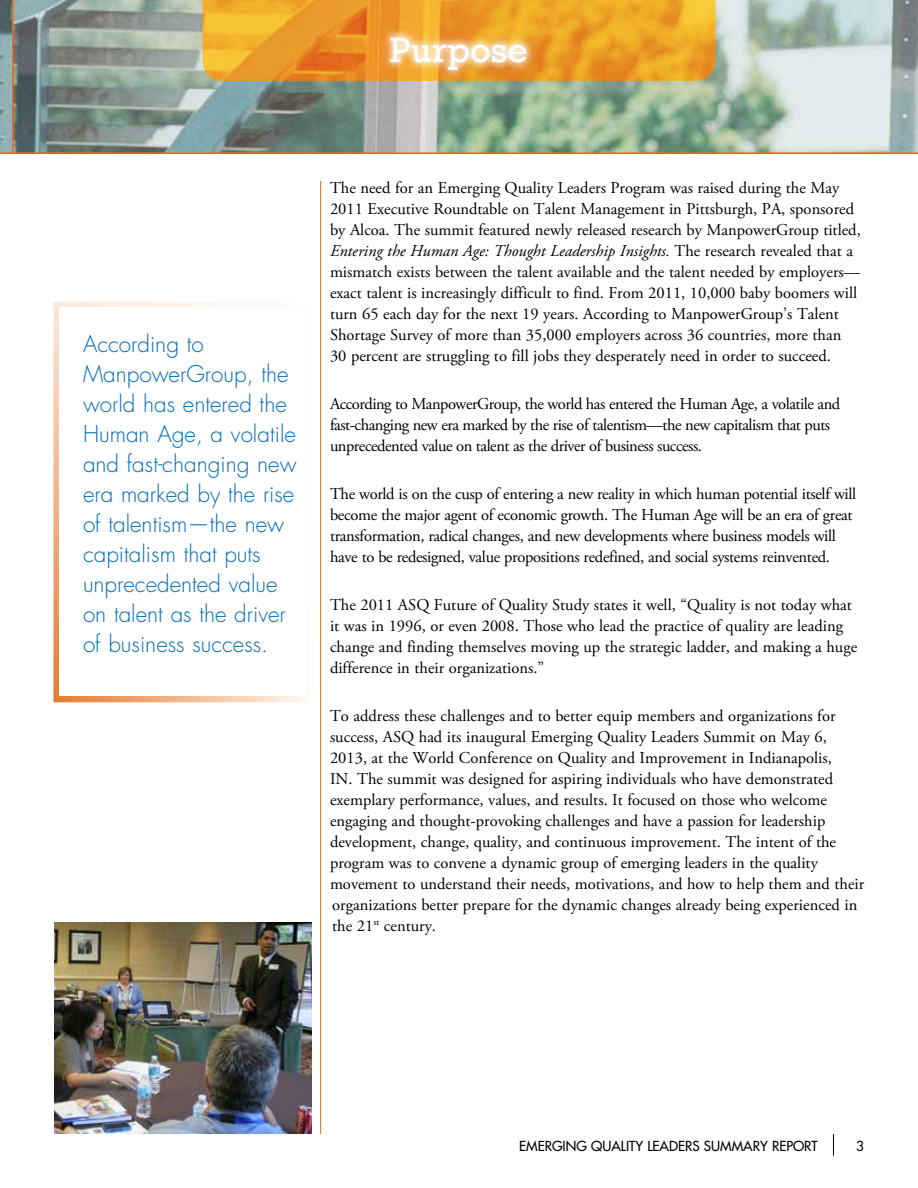
<style>
.page{position:relative;width:918px;height:1188px;background:#fff}
.page>*{position:absolute;margin:0;border:0;box-sizing:border-box;transform-origin:0 0}
.t1{font:36px "Rockwell";letter-spacing:.01em;color:#fff}
.t2{font:300 22.5px/30px "Futura Std";color:#036cb6}
.t3{font:16.5px/21px "Adobe Garamond Pro";color:#000}
.t4{font:16.5px/21px "Adobe Garamond Pro";letter-spacing:-.02em;color:#000}
.t5{font:16.5px/21px "Adobe Garamond Pro";letter-spacing:-.03em;color:#000}
.t6{font:500 13.5px "Futura Std";color:#000}
.s1{font-style:italic}
</style>
<div class="page">
<svg style="left:833px;top:1134px;width:1px;height:22px"></svg>
<svg style="left:14px;top:0;width:904px;height:153px"></svg>
<svg style="left:202px;top:0;width:514px;height:81px"></svg>
<svg style="left:0;top:0;width:14px;height:154px"></svg>
<div style="left:376px;top:23px;width:165px;height:61px;background:#fff;opacity:.83"></div>
<div style="left:382px;top:29px;width:153px;height:49px;background:#fff;opacity:.83"></div>
<img style="left:54px;top:923px;width:258px;height:211px">
<div style="left:53px;top:302px;width:259px;height:400px;background:#fff;border:12px solid #fff"></div>
<hr style="left:320px;top:181px;width:1px;height:953px;background:#e36f1e">
<h1 class="t1" style="left:390px;top:29px;width:140px">Purpose</h1>
<h2 class="t2" style="left:83px;top:329px;width:215px">According to<br>ManpowerGroup, the world has entered the<br>Human Age, a volatile and fast-changing new era marked by the rise of talentism—the new capitalism that puts unprecedented value on talent as the driver of business success.</h2>
<p class="t3" style="left:330px;top:178px;width:532px">The need for an Emerging Quality Leaders Program was raised during the May 2011 Executive Roundtable on Talent Management in Pittsburgh, PA, sponsored by Alcoa. The summit featured newly released research by ManpowerGroup titled, <span class="s1">Entering the Human Age: Thought Leadership Insights.</span> The research revealed that a mismatch exists between the talent available and the talent needed by employers— exact talent is increasingly difficult to find. From 2011, 10,000 baby boomers will turn 65 each day for the next 19 years. According to ManpowerGroup’s Talent Shortage Survey of more than 35,000 employers across 36 countries, more than 30 percent are struggling to fill jobs they desperately need in order to succeed.</p>
<p class="t5" style="left:330px;top:394px;width:512px">According to ManpowerGroup, the world has entered the Human Age, a volatile and fast-changing new era marked by the rise of talentism—the new capitalism that puts unprecedented value on talent as the driver of business success.</p>
<p class="t4" style="left:330px;top:484px;width:528px">The world is on the cusp of entering a new reality in which human potential itself will become the major agent of economic growth. The Human Age will be an era of great transformation, radical changes, and new developments where business models will have to be redesigned, value propositions redefined, and social systems reinvented.</p>
<p class="t3" style="left:330px;top:595px;width:529px">The 2011 ASQ Future of Quality Study states it well, “Quality is not today what it was in 1996, or even 2008. Those who lead the practice of quality are leading change and finding themselves moving up the strategic ladder, and making a huge difference in their organizations.”</p>
<p class="t3" style="left:330px;top:706px;width:536px">To address these challenges and to better equip members and organizations for success, ASQ had its inaugural Emerging Quality Leaders Summit on May 6, 2013, at the World Conference on Quality and Improvement in Indianapolis,<br>IN. The summit was designed for aspiring individuals who have demonstrated exemplary performance, values, and results. It focused on those who welcome engaging and thought-provoking challenges and have a passion for leadership development, change, quality, and continuous improvement. The intent of the program was to convene a dynamic group of emerging leaders in the quality movement to understand their needs, motivations, and how to help them and their organizations better prepare for the dynamic changes already being experienced in the 21<sup>st</sup> century.</p>
<p class="t6" style="left:519px;top:1137px;width:300px">EMERGING QUALITY LEADERS SUMMARY REPORT</p>
<p class="t6" style="left:856px;top:1137px;width:9px">3</p>
</div>
